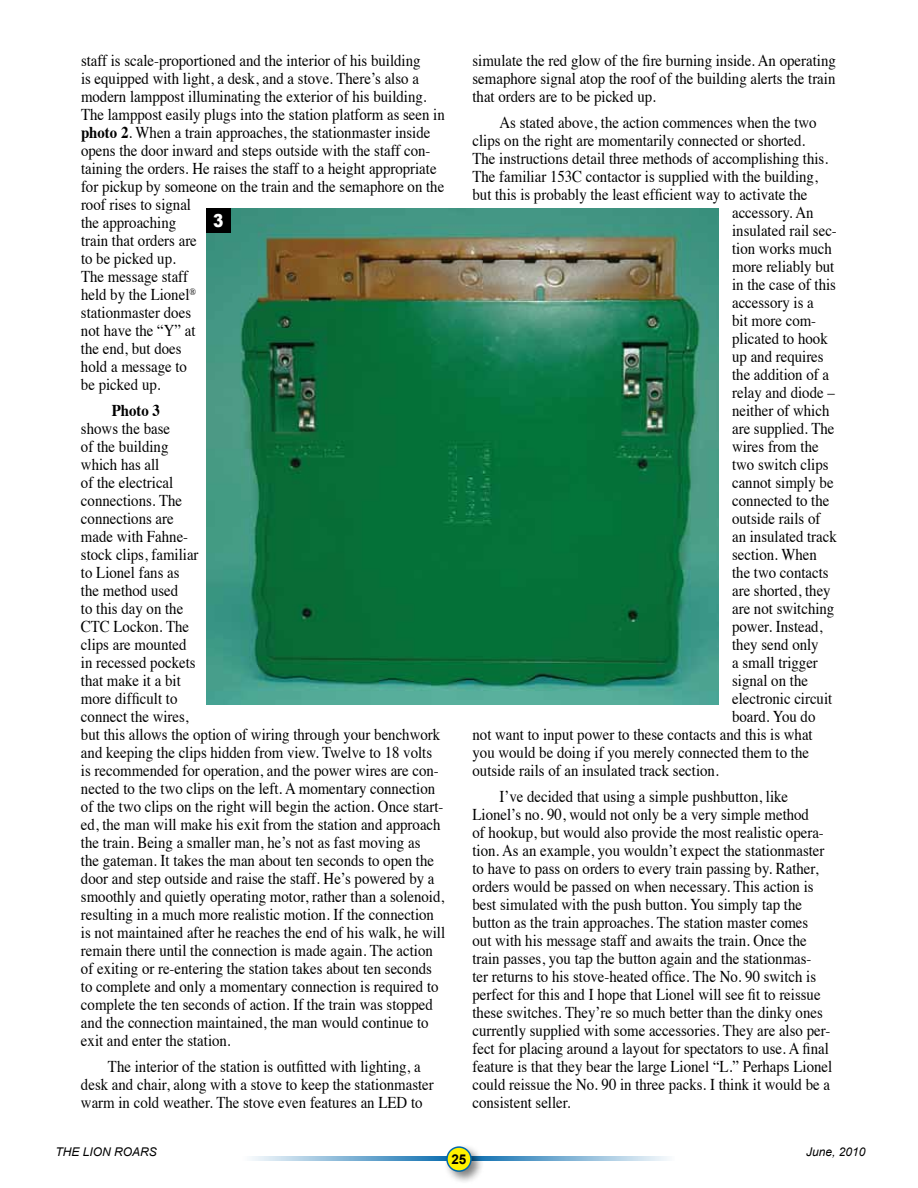
<style>
.page{position:relative;width:918px;height:1188px;background:#fff}
.page>*{position:absolute;margin:0;border:0;box-sizing:border-box;transform-origin:0 0}
.t1{font:900 18px "Arial";color:#fff;scale:.86 1}
.t2{font:16.5px/18px "Times";color:#000;scale:.9 1}
.t3{font:700 16.5px "Times";color:#000;scale:.9 1}
.t4{font:700 13.5px "Arial";color:#000}
.t5{font:italic 12px "Arial";color:#000}
.s1{font-weight:700}
</style>
<div class="page">
<svg style="left:484px;top:1157px;width:184px;height:4px"></svg>
<svg style="left:251px;top:1156px;width:192px;height:5px"></svg>
<div style="left:443px;top:1144px;width:41px;height:41px;background:#000;opacity:.5"></div>
<div style="left:447px;top:1147px;width:24px;height:24px;background:#fff200;border-radius:50%"></div>
<div style="left:446px;top:1146px;width:26px;height:26px;border:2px solid #0067ac;border-radius:50%"></div>
<img style="left:207px;top:209px;width:512px;height:495px">
<div style="left:206px;top:208px;width:25px;height:25px;background:#000"></div>
<p class="t2" style="left:81px;top:50px;width:406px">staff is scale-proportioned and the interior of his building<br>is equipped with light, a desk, and a stove. There’s also a modern lamppost illuminating the exterior of his building.<br>The lamppost easily plugs into the station platform as seen in <span class="s1">photo 2</span>. When a train approaches, the stationmaster inside opens the door inward and steps outside with the staff con&shy;taining the orders. He raises the staff to a height appropriate for pickup by someone on the train and the semaphore on the roof rises to signal<br>the approaching<br>train that orders are<br>to be picked up.<br>The message staff<br>held by the Lionel<sup>®<br></sup>stationmaster does<br>not have the “Y” at<br>the end, but does<br>hold a message to<br>be picked up.</p>
<p class="t3" style="left:112px;top:395px;width:55px">Photo 3</p>
<p class="t2" style="left:81px;top:418px;width:406px">shows the base<br>of the building<br>which has all<br>of the electrical<br>connections. The<br>connections are<br>made with Fahne-<br>stock clips, familiar<br>to Lionel fans as<br>the method used<br>to this day on the<br>CTC Lockon. The<br>clips are mounted<br>in recessed pockets<br>that make it a bit<br>more difficult to<br>connect the wires,<br>but this allows the option of wiring through your benchwork and keeping the clips hidden from view. Twelve to 18 volts is recommended for operation, and the power wires are con&shy;nected to the two clips on the left. A momentary connection of the two clips on the right will begin the action. Once start&shy;ed, the man will make his exit from the station and approach the train. Being a smaller man, he’s not as fast moving as<br>the gateman. It takes the man about ten seconds to open the door and step outside and raise the staff. He’s powered by a smoothly and quietly operating motor, rather than a solenoid, resulting in a much more realistic motion. If the connection is not maintained after he reaches the end of his walk, he will remain there until the connection is made again. The action of exiting or re-entering the station takes about ten seconds to complete and only a momentary connection is required to complete the ten seconds of action. If the train was stopped and the connection maintained, the man would continue to exit and enter the station.</p>
<p class="t2" style="left:81px;top:1056px;width:394px;text-indent:27px">The interior of the station is outfitted with lighting, a desk and chair, along with a stove to keep the stationmaster warm in cold weather. The stove even features an LED to</p>
<p class="t1" style="left:213px;top:207px;width:14px">3</p>
<p class="t2" style="left:473px;top:50px;width:405px;text-align:justify">simulate the red glow of the fire burning inside. An operating semaphore signal atop the roof of the building alerts the train that orders are to be picked up.</p>
<p class="t2" style="left:499px;top:112px;width:354px">As stated above, the action commences when the two</p>
<p class="t2" style="left:473px;top:130px;width:371px">clips on the right are momentarily connected or shorted.</p>
<p class="t2" style="left:473px;top:148px;width:397px">The instructions detail three methods of accomplishing this.</p>
<p class="t2" style="left:473px;top:166px;width:385px">The familiar 153C contactor is supplied with the building,</p>
<p class="t2" style="left:473px;top:184px;width:374px">but this is probably the least efficient way to activate the</p>
<p class="t2" style="left:732px;top:202px;width:92px">accessory. An</p>
<p class="t2" style="left:732px;top:220px;width:118px">insulated rail sec-</p>
<p class="t2" style="left:732px;top:238px;width:112px">tion works much</p>
<p class="t2" style="left:732px;top:256px;width:115px">more reliably but</p>
<p class="t2" style="left:732px;top:274px;width:117px">in the case of this</p>
<p class="t2" style="left:732px;top:292px;width:92px">accessory is a</p>
<p class="t2" style="left:732px;top:310px;width:95px">bit more com-</p>
<p class="t2" style="left:732px;top:328px;width:108px">plicated to hook</p>
<p class="t2" style="left:732px;top:346px;width:103px">up and requires</p>
<p class="t2" style="left:732px;top:364px;width:109px">the addition of a</p>
<p class="t2" style="left:732px;top:382px;width:116px">relay and diode –</p>
<p class="t2" style="left:732px;top:400px;width:110px">neither of which</p>
<p class="t2" style="left:732px;top:418px;width:115px">are supplied. The</p>
<p class="t2" style="left:732px;top:436px;width:98px">wires from the</p>
<p class="t2" style="left:732px;top:454px;width:109px">two switch clips</p>
<p class="t2" style="left:732px;top:472px;width:114px">cannot simply be</p>
<p class="t2" style="left:732px;top:490px;width:110px">connected to the</p>
<p class="t2" style="left:732px;top:508px;width:100px">outside rails of</p>
<p class="t2" style="left:732px;top:526px;width:118px">an insulated track</p>
<p class="t2" style="left:732px;top:544px;width:96px">section. When</p>
<p class="t2" style="left:732px;top:562px;width:109px">the two contacts</p>
<p class="t2" style="left:732px;top:580px;width:111px">are shorted, they</p>
<p class="t2" style="left:732px;top:598px;width:115px">are not switching</p>
<p class="t2" style="left:732px;top:616px;width:102px">power. Instead,</p>
<p class="t2" style="left:732px;top:634px;width:98px">they send only</p>
<p class="t2" style="left:732px;top:652px;width:97px">a small trigger</p>
<p class="t2" style="left:732px;top:670px;width:86px">signal on the</p>
<p class="t2" style="left:732px;top:688px;width:113px">electronic circuit</p>
<p class="t2" style="left:732px;top:706px;width:94px">board. You do</p>
<p class="t2" style="left:473px;top:724px;width:380px">not want to input power to these contacts and this is what</p>
<p class="t2" style="left:473px;top:742px;width:375px">you would be doing if you merely connected them to the</p>
<p class="t2" style="left:473px;top:760px;width:275px">outside rails of an insulated track section.</p>
<p class="t2" style="left:473px;top:786px;width:401px;text-indent:27px">I’ve decided that using a simple pushbutton, like Lionel’s no. 90, would not only be a very simple method<br>of hookup, but would also provide the most realistic opera&shy;tion. As an example, you wouldn’t expect the stationmaster to have to pass on orders to every train passing by. Rather, orders would be passed on when necessary. This action is best simulated with the push button. You simply tap the button as the train approaches. The station master comes<br>out with his message staff and awaits the train. Once the train passes, you tap the button again and the stationmas-<br>ter returns to his stove-heated office. The No. 90 switch is perfect for this and I hope that Lionel will see fit to reissue these switches. They’re so much better than the dinky ones currently supplied with some accessories. They are also per&shy;fect for placing around a layout for spectators to use. A final feature is that they bear the large Lionel “L.” Perhaps Lionel could reissue the No. 90 in three packs. I think it would be a consistent seller.</p>
<p class="t5" style="left:56px;top:1144px;width:103px">THE LION ROARS</p>
<p class="t5" style="left:806px;top:1144px;width:61px">June, 2010</p>
<p class="t4" style="left:451px;top:1150px;width:17px">25</p>
</div>
